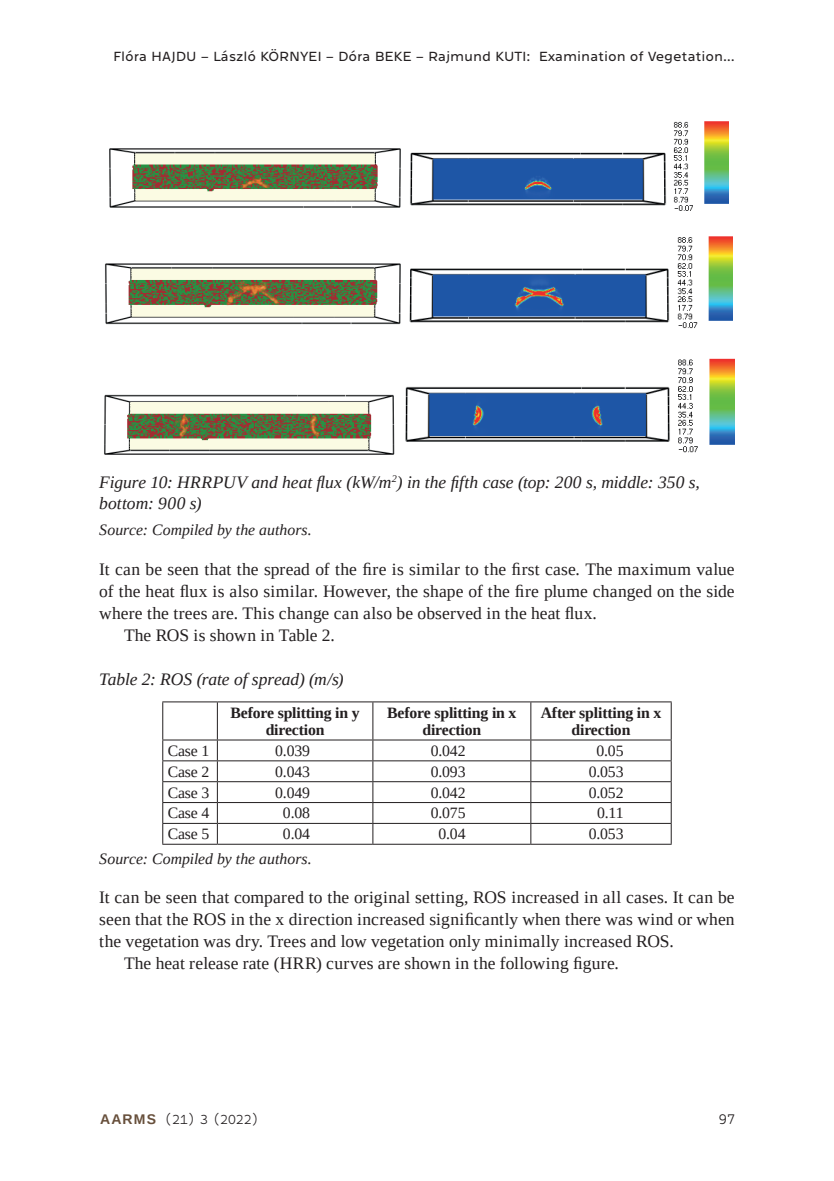
<style>
.page{position:relative;width:834px;height:1181px;background:#fff}
.page>*{position:absolute;margin:0;border:0;box-sizing:border-box;transform-origin:0 0}
._3_0_Kenyérszöveg_el{font:17.5px/21.9px "Liberation Serif";letter-spacing:.01em;color:#231f20;text-align:justify}
._6_Képaláírás{font:italic 17.5px/21.9px "Liberation Serif";color:#231f20}
._3_1_Kenyérszöveg{font:17.5px "Liberation Serif";letter-spacing:.005em;color:#231f20}
._6_1_táblázatcím{font:italic 17.5px "Liberation Serif";letter-spacing:-.005em;color:#231f20}
._7_tablazat_szöveg{font:15.75px "Liberation Serif";letter-spacing:-.01em;color:#231f20}
._7_tablazat_szöveg-2{font:700 15.75px/17.5px "Liberation Serif";letter-spacing:-.01em;color:#231f20;text-align:center}
._6_2_magyarázat__for{font:italic 15.75px "Liberation Serif";color:#231f20}
.t1{font:100 14.88px "Westeinde Caption";color:#231f20}
.Fejléc_bal{font:300 14px "Westeinde Caption";letter-spacing:-.01em;color:#231f20}
.t2{font:100 14px "Westeinde Caption";color:#231f20}
.s1{font-family:"Liberation Sans";font-weight:700;color:#674f3b}
</style>
<div class="page">
<img style="left:109px;top:148px;width:292px;height:60px">
<img style="left:410px;top:121px;width:318px;height:90px">
<img style="left:105px;top:263px;width:296px;height:62px">
<img style="left:409px;top:236px;width:323px;height:93px">
<img style="left:104px;top:394px;width:291px;height:61px">
<img style="left:405px;top:358px;width:329px;height:95px">
<hr style="left:162px;top:701px;width:55px;height:1px;background:#231f20">
<hr style="left:217px;top:701px;width:156px;height:1px;background:#231f20">
<hr style="left:373px;top:701px;width:157px;height:1px;background:#231f20">
<hr style="left:530px;top:701px;width:141px;height:1px;background:#231f20">
<hr style="left:162px;top:739px;width:55px;height:1px;background:#231f20">
<hr style="left:217px;top:739px;width:156px;height:1px;background:#231f20">
<hr style="left:373px;top:739px;width:157px;height:1px;background:#231f20">
<hr style="left:530px;top:739px;width:141px;height:1px;background:#231f20">
<hr style="left:162px;top:760px;width:55px;height:1px;background:#231f20">
<hr style="left:217px;top:760px;width:156px;height:1px;background:#231f20">
<hr style="left:373px;top:760px;width:157px;height:1px;background:#231f20">
<hr style="left:530px;top:760px;width:141px;height:1px;background:#231f20">
<hr style="left:162px;top:781px;width:55px;height:1px;background:#231f20">
<hr style="left:217px;top:781px;width:156px;height:1px;background:#231f20">
<hr style="left:373px;top:781px;width:157px;height:1px;background:#231f20">
<hr style="left:530px;top:781px;width:141px;height:1px;background:#231f20">
<hr style="left:162px;top:802px;width:55px;height:1px;background:#231f20">
<hr style="left:217px;top:802px;width:156px;height:1px;background:#231f20">
<hr style="left:373px;top:802px;width:157px;height:1px;background:#231f20">
<hr style="left:530px;top:802px;width:141px;height:1px;background:#231f20">
<hr style="left:162px;top:823px;width:55px;height:1px;background:#231f20">
<hr style="left:217px;top:823px;width:156px;height:1px;background:#231f20">
<hr style="left:373px;top:823px;width:157px;height:1px;background:#231f20">
<hr style="left:530px;top:823px;width:141px;height:1px;background:#231f20">
<hr style="left:162px;top:844px;width:55px;height:1px;background:#231f20">
<hr style="left:217px;top:844px;width:156px;height:1px;background:#231f20">
<hr style="left:373px;top:844px;width:157px;height:1px;background:#231f20">
<hr style="left:530px;top:844px;width:141px;height:1px;background:#231f20">
<hr style="left:162px;top:702px;width:1px;height:37px;background:#231f20">
<svg style="left:162px;top:740px;width:1px;height:104px"></svg>
<hr style="left:217px;top:702px;width:1px;height:37px;background:#231f20">
<hr style="left:372px;top:702px;width:1px;height:37px;background:#231f20">
<hr style="left:530px;top:702px;width:1px;height:37px;background:#231f20">
<hr style="left:670px;top:702px;width:1px;height:37px;background:#231f20">
<svg style="left:217px;top:740px;width:1px;height:104px"></svg>
<svg style="left:372px;top:740px;width:1px;height:104px"></svg>
<svg style="left:530px;top:740px;width:1px;height:104px"></svg>
<svg style="left:670px;top:740px;width:1px;height:104px"></svg>
<p class="Fejléc_bal" style="left:113px;top:47px;width:623px">Flóra HAJDU – László KÖRNYEI – Dóra BEKE – Rajmund KUTI: Examination of Vegetation…</p>
<p class="_6_Képaláírás" style="left:99px;top:471px;width:602px">Figure 10: HRRPUV and heat flux (kW/m<sup>2</sup>) in the fifth case (top: 200 s, middle: 350 s, bottom: 900 s)</p>
<p class="_6_2_magyarázat__for" style="left:99px;top:520px;width:214px">Source: Compiled by the authors.</p>
<p class="_3_0_Kenyérszöveg_el" style="left:99px;top:558px;width:636px">It can be seen that the spread of the fire is similar to the first case. The maximum value of the heat flux is also similar. However, the shape of the fire plume changed on the side where the trees are. This change can also be observed in the heat flux.</p>
<p class="_3_1_Kenyérszöveg" style="left:124px;top:623px;width:212px">The ROS is shown in Table 2.</p>
<p class="_6_1_táblázatcím" style="left:99px;top:667px;width:246px">Table 2: ROS (rate of spread) (m/s)</p>
<p class="_7_tablazat_szöveg-2" style="left:230px;top:703px;width:131px">Before splitting in y direction</p>
<p class="_7_tablazat_szöveg-2" style="left:387px;top:703px;width:131px">Before splitting in x direction</p>
<p class="_7_tablazat_szöveg-2" style="left:540px;top:703px;width:122px">After splitting in x direction</p>
<p class="_7_tablazat_szöveg" style="left:168px;top:740px;width:43px">Case 1</p>
<p class="_7_tablazat_szöveg" style="left:275px;top:740px;width:36px">0.039</p>
<p class="_7_tablazat_szöveg" style="left:430px;top:740px;width:36px">0.042</p>
<p class="_7_tablazat_szöveg" style="left:596px;top:740px;width:29px">0.05</p>
<p class="_7_tablazat_szöveg" style="left:168px;top:761px;width:43px">Case 2</p>
<p class="_7_tablazat_szöveg" style="left:275px;top:761px;width:36px">0.043</p>
<p class="_7_tablazat_szöveg" style="left:430px;top:761px;width:36px">0.093</p>
<p class="_7_tablazat_szöveg" style="left:588px;top:761px;width:36px">0.053</p>
<p class="_7_tablazat_szöveg" style="left:168px;top:782px;width:43px">Case 3</p>
<p class="_7_tablazat_szöveg" style="left:275px;top:782px;width:36px">0.049</p>
<p class="_7_tablazat_szöveg" style="left:430px;top:782px;width:36px">0.042</p>
<p class="_7_tablazat_szöveg" style="left:588px;top:782px;width:36px">0.052</p>
<p class="_7_tablazat_szöveg" style="left:168px;top:803px;width:43px">Case 4</p>
<p class="_7_tablazat_szöveg" style="left:283px;top:803px;width:29px">0.08</p>
<p class="_7_tablazat_szöveg" style="left:430px;top:803px;width:36px">0.075</p>
<p class="_7_tablazat_szöveg" style="left:597px;top:803px;width:28px">0.11</p>
<p class="_7_tablazat_szöveg" style="left:168px;top:824px;width:43px">Case 5</p>
<p class="_7_tablazat_szöveg" style="left:283px;top:824px;width:29px">0.04</p>
<p class="_7_tablazat_szöveg" style="left:438px;top:824px;width:29px">0.04</p>
<p class="_7_tablazat_szöveg" style="left:588px;top:824px;width:36px">0.053</p>
<p class="_6_2_magyarázat__for" style="left:99px;top:848px;width:214px">Source: Compiled by the authors.</p>
<p class="_3_0_Kenyérszöveg_el" style="left:99px;top:886px;width:636px">It can be seen that compared to the original setting, ROS increased in all cases. It can be seen that the ROS in the x direction increased significantly when there was wind or when the vegetation was dry. Trees and low vegetation only minimally increased ROS.</p>
<p class="_3_1_Kenyérszöveg" style="left:124px;top:952px;width:496px">The heat release rate (HRR) curves are shown in the following figure.</p>
<p class="t2" style="left:100px;top:1109px;width:161px"><span class="s1">AARMS</span> (21) 3 (2022)</p>
<p class="t1" style="left:718px;top:1108px;width:18px">97</p>
</div>
